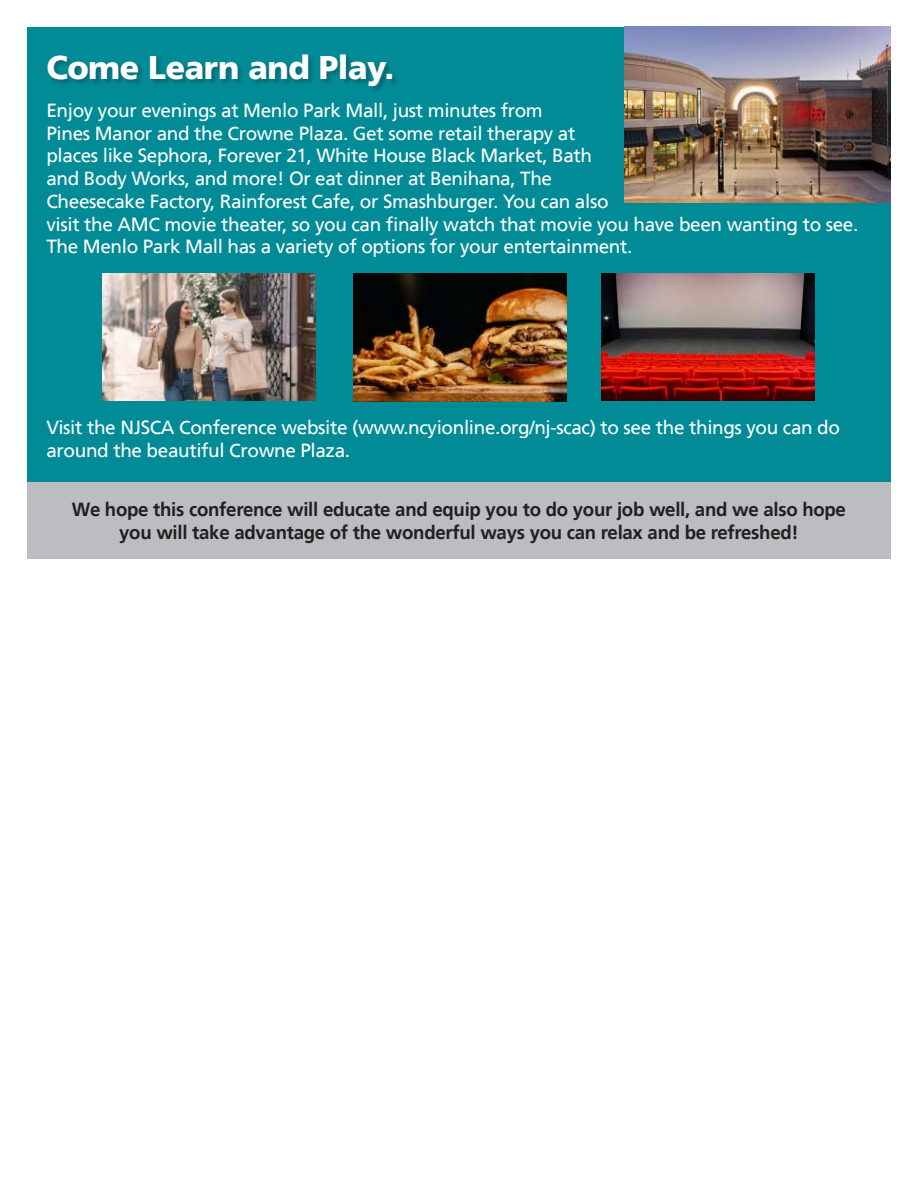
<style>
.page{position:relative;width:918px;height:1188px;background:#fff}
.page>*{position:absolute;margin:0;border:0;box-sizing:border-box;transform-origin:0 0}
.t1{font:900 32.7px "Frutiger";letter-spacing:-.015em;color:#fff}
.t2{font:700 19.05px/22.8px "Frutiger";letter-spacing:-.015em;color:#231f20;text-align:center}
.t3{font:18.9px/22.8px "Frutiger Regular 2";letter-spacing:-.02em;color:#fff}
</style>
<div class="page">
<div style="left:27px;top:27px;width:864px;height:517px;background:#008b96"></div>
<div style="left:47px;top:54px;width:351px;height:39px;background:#231f20;opacity:.3"></div>
<div style="left:27px;top:482px;width:864px;height:76px;background:#bcbdc0"></div>
<img style="left:625px;top:27px;width:266px;height:176px">
<img style="left:103px;top:273px;width:213px;height:128px">
<img style="left:354px;top:273px;width:213px;height:128px">
<img style="left:602px;top:273px;width:212px;height:128px">
<p class="t1" style="left:46px;top:53px;width:349px">Come Learn and Play.</p>
<p class="t3" style="left:46px;top:100px;width:813px">Enjoy your evenings at Menlo Park Mall, just minutes from<br>Pines Manor and the Crowne Plaza. Get some retail therapy at<br>places like Sephora, Forever 21, White House Black Market, Bath<br>and Body Works, and more! Or eat dinner at Benihana, The<br>Cheesecake Factory, Rainforest Cafe, or Smashburger. You can also<br>visit the AMC movie theater, so you can finally watch that movie you have been wanting to see.<br>The Menlo Park Mall has a variety of options for your entertainment.</p>
<p class="t3" style="left:46px;top:417px;width:795px">Visit the NJSCA Conference website (www.ncyionline.org/nj-scac) to see the things you can do around the beautiful Crowne Plaza.</p>
<p class="t2" style="left:72px;top:499px;width:776px">We hope this conference will educate and equip you to do your job well, and we also hope you will take advantage of the wonderful ways you can relax and be refreshed!</p>
</div>
